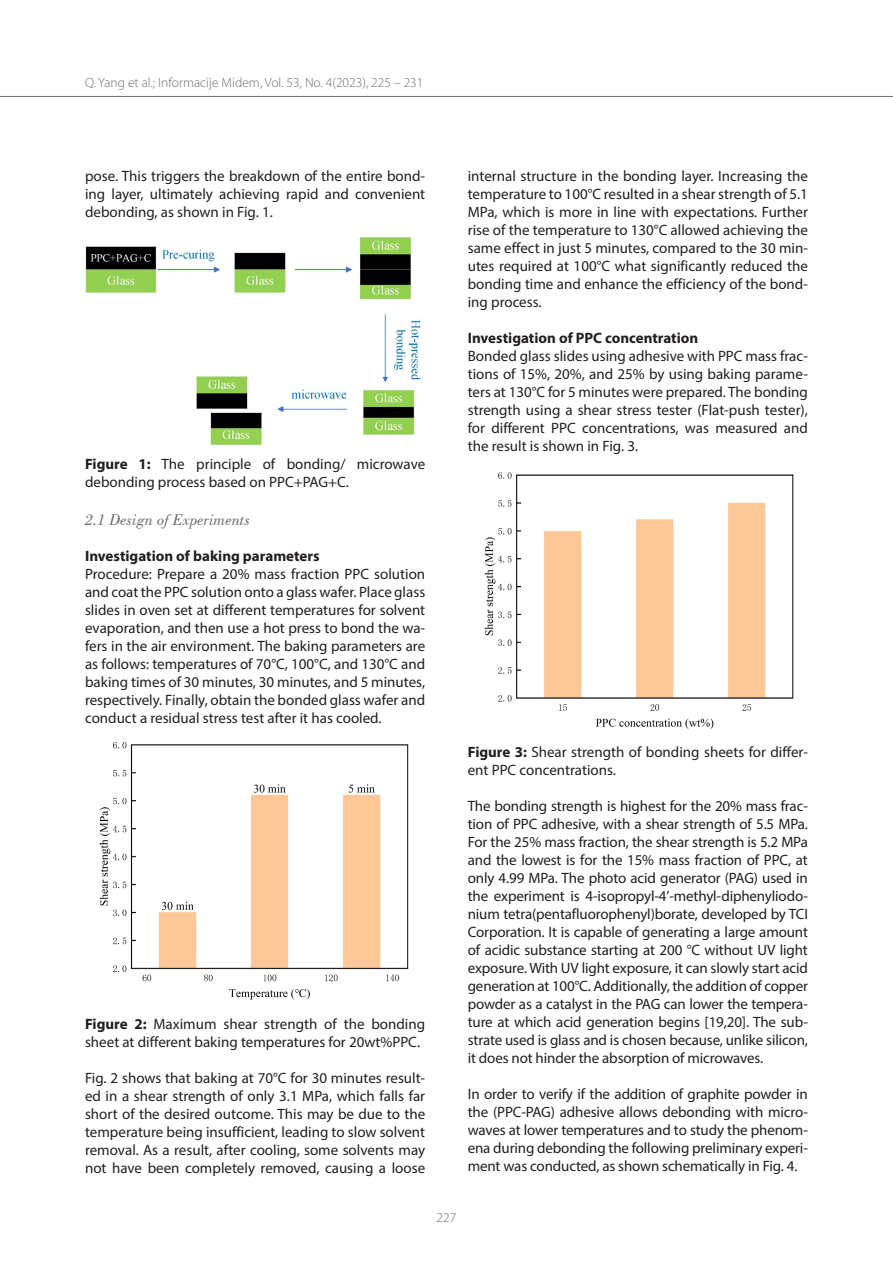
<style>
.page{position:relative;width:893px;height:1263px;background:#fff}
.page>*{position:absolute;margin:0;border:0;box-sizing:border-box;transform-origin:0 0}
.Text{font:italic 16.5px "Bodoni BT";color:#6c6d70}
.Text-2{font:15px/18px "Myriad Pro";color:#231f20;text-align:justify}
.Text-3{font:700 15px "Myriad Pro";color:#231f20}
.t1{font:300 13.5px "Myriad Pro";color:#6c6d70}
.s1{font-weight:700}
</style>
<div class="page">
<hr style="left:0;top:96px;width:893px;height:1px;background:#6c6d70">
<img style="left:85px;top:237px;width:336px;height:208px">
<img style="left:99px;top:741px;width:310px;height:259px">
<img style="left:484px;top:472px;width:310px;height:257px">
<p class="t1" style="left:85px;top:74px;width:340px">Q. Yang et al.; Informacije Midem, Vol. 53, No. 4(2023), 225 – 231</p>
<p class="Text-2" style="left:85px;top:167px;width:342px">pose. This triggers the breakdown of the entire bond&shy;ing layer, ultimately achieving rapid and convenient debonding, as shown in Fig. 1.</p>
<p class="Text-2" style="left:85px;top:455px;width:342px"><span class="s1">Figure 1:</span> The principle of bonding/ microwave debonding process based on PPC+PAG+C.</p>
<p class="Text" style="left:85px;top:509px;width:167px">2.1 Design of Experiments</p>
<p class="Text-3" style="left:85px;top:546px;width:236px">Investigation of baking parameters</p>
<p class="Text-2" style="left:85px;top:565px;width:342px">Procedure: Prepare a 20% mass fraction PPC solution and coat the PPC solution onto a glass wafer. Place glass slides in oven set at different temperatures for solvent evaporation, and then use a hot press to bond the wa&shy;fers in the air environment. The baking parameters are as follows: temperatures of 70°C, 100°C, and 130°C and baking times of 30 minutes, 30 minutes, and 5 minutes, respectively. Finally, obtain the bonded glass wafer and conduct a residual stress test after it has cooled.</p>
<p class="Text-2" style="left:85px;top:1015px;width:342px"><span class="s1">Figure 2:</span> Maximum shear strength of the bonding sheet at different baking temperatures for 20wt%PPC.</p>
<p class="Text-2" style="left:85px;top:1069px;width:342px">Fig. 2 shows that baking at 70°C for 30 minutes result&shy;ed in a shear strength of only 3.1 MPa, which falls far short of the desired outcome. This may be due to the temperature being insufficient, leading to slow solvent removal. As a result, after cooling, some solvents may not have been completely removed, causing a loose</p>
<p class="Text-2" style="left:468px;top:167px;width:342px">internal structure in the bonding layer. Increasing the temperature to 100°C resulted in a shear strength of 5.1<br>MPa, which is more in line with expectations. Further rise of the temperature to 130°C allowed achieving the same effect in just 5 minutes, compared to the 30 min&shy;utes required at 100°C what significantly reduced the bonding time and enhance the efficiency of the bond&shy;ing process.</p>
<p class="Text-3" style="left:468px;top:328px;width:232px">Investigation of PPC concentration</p>
<p class="Text-2" style="left:468px;top:347px;width:342px">Bonded glass slides using adhesive with PPC mass frac&shy;tions of 15%, 20%, and 25% by using baking parame&shy;ters at 130°C for 5 minutes were prepared. The bonding strength using a shear stress tester (Flat-push tester), for different PPC concentrations, was measured and the result is shown in Fig. 3.</p>
<p class="Text-2" style="left:468px;top:743px;width:342px"><span class="s1">Figure 3:</span> Shear strength of bonding sheets for differ&shy;ent PPC concentrations.</p>
<p class="Text-2" style="left:468px;top:797px;width:342px">The bonding strength is highest for the 20% mass frac&shy;tion of PPC adhesive, with a shear strength of 5.5 MPa.<br>For the 25% mass fraction, the shear strength is 5.2 MPa and the lowest is for the 15% mass fraction of PPC, at only 4.99 MPa. The photo acid generator (PAG) used in the experiment is 4-isopropyl-4’-methyl-diphenyliodo&shy;nium tetra(pentafluorophenyl)borate, developed by TCI Corporation. It is capable of generating a large amount of acidic substance starting at 200 °C without UV light exposure. With UV light exposure, it can slowly start acid generation at 100°C. Additionally, the addition of copper powder as a catalyst in the PAG can lower the tempera&shy;ture at which acid generation begins [19,20]. The sub&shy;strate used is glass and is chosen because, unlike silicon, it does not hinder the absorption of microwaves.</p>
<p class="Text-2" style="left:468px;top:1085px;width:342px">In order to verify if the addition of graphite powder in the (PPC-PAG) adhesive allows debonding with micro&shy;waves at lower temperatures and to study the phenom&shy;ena during debonding the following preliminary experi&shy;ment was conducted, as shown schematically in Fig. 4.</p>
<p class="t1" style="left:437px;top:1209px;width:21px">227</p>
</div>
